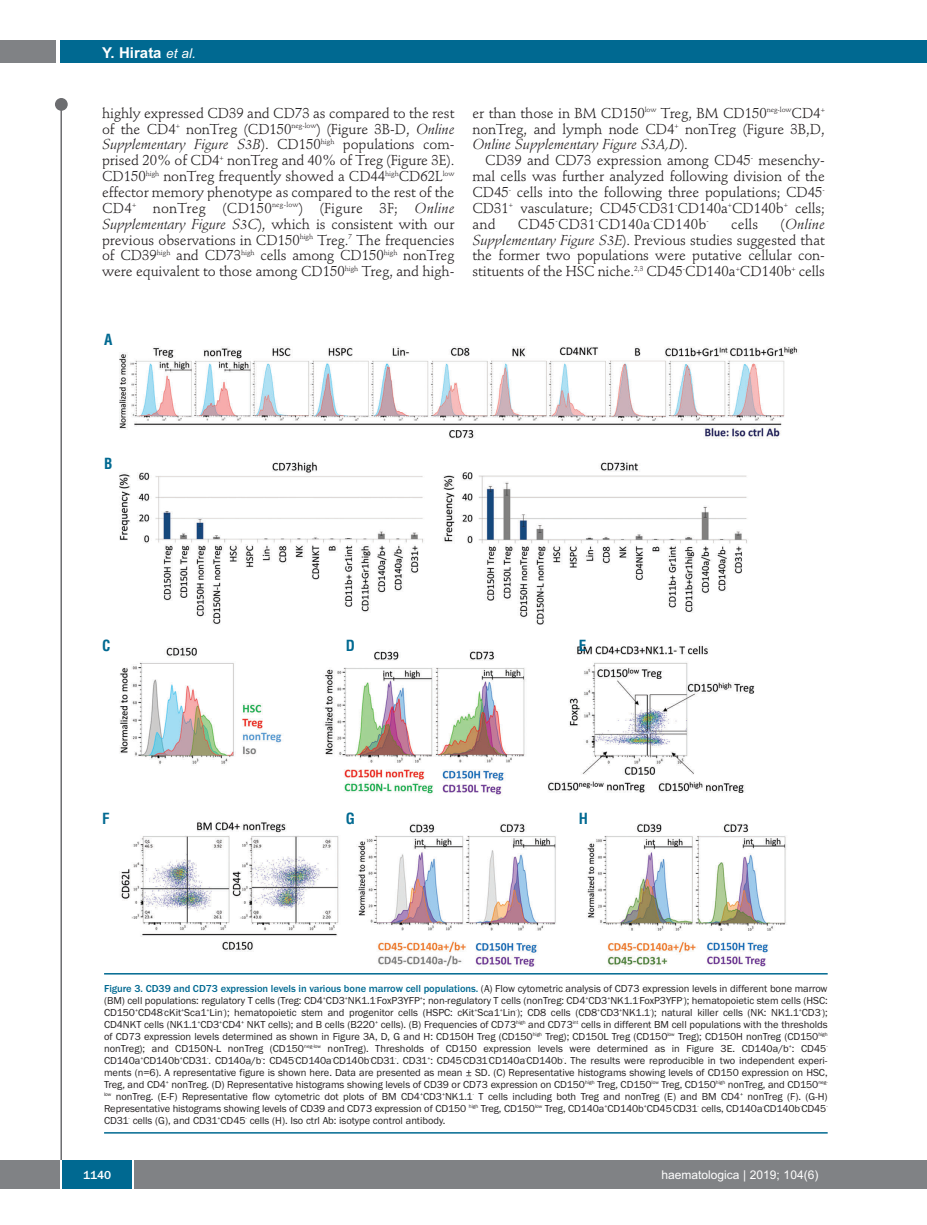
<style>
.page{position:relative;width:927px;height:1225px;background:#fff}
.page>*{position:absolute;margin:0;border:0;box-sizing:border-box;transform-origin:0 0}
.t1{font:700 15px "Arial";color:#fff}
.t2{font:700 condensed 15px "Helvetica";color:#006991}
.t3{font:14.25px/15.9px "Stempel Schneidler";letter-spacing:-.005em;color:#231f20;text-align:justify}
.t4{font:14.25px "Stempel Schneidler";letter-spacing:.015em;color:#231f20}
.t5{font:12px "Arial";color:#fff}
.t6{font:500 12px "Franklin Gothic";color:#fff}
.t7{font:10.5px/12px "Franklin Gothic";letter-spacing:-.005em;color:#231f20;text-align:justify}
.s1{font-weight:400;font-style:italic;font-size:13.5px}
.s2{font-style:italic}
.s3{font-weight:500;color:#006991}
</style>
<div class="page">
<div style="left:911px;top:40px;width:16px;height:22px;background:#006991"></div>
<div style="left:910px;top:1160px;width:17px;height:28px;background:#808285"></div>
<div style="left:55px;top:98px;width:13px;height:13px;background:#6c6d70;border-radius:50%"></div>
<hr style="left:60px;top:101px;width:2px;height:1061px;background:#6c6d70">
<div style="left:60px;top:40px;width:852px;height:22px;background:#006991"></div>
<div style="left:0;top:40px;width:56px;height:22px;background:#808285"></div>
<div style="left:0;top:1160px;width:911px;height:28px;background:#808285"></div>
<div style="left:62px;top:1160px;width:71px;height:28px;background:#006991"></div>
<hr style="left:60px;top:1160px;width:2px;height:28px;background:#fff">
<svg style="left:133px;top:1160px;width:1px;height:28px"></svg>
<img style="left:119px;top:346px;width:679px;height:621px">
<hr style="left:104px;top:973px;width:724px;height:1px;background:#006991">
<hr style="left:104px;top:1132px;width:724px;height:1px;background:#006991">
<h1 class="t1" style="left:102px;top:44px;width:95px">Y. Hirata <span class="s1">et al.</span></h1>
<p class="t3" style="left:102px;top:106px;width:354px">highly expressed CD39 and CD73 as compared to the rest of the CD4<sup>+</sup> nonTreg (CD150<sup>neg-low</sup>) (Figure 3B-D, <span class="s2">Online Supplementary Figure S3B</span>). CD150<sup>high</sup> populations com&shy;prised 20% of CD4<sup>+</sup> nonTreg and 40% of Treg (Figure 3E).<br>CD150<sup>high</sup> nonTreg frequently showed a CD44<sup>high</sup>CD62L<sup>low </sup>effector memory phenotype as compared to the rest of the CD4<sup>+</sup> nonTreg (CD150<sup>neg-low</sup>) (Figure 3F; <span class="s2">Online Supplementary Figure S3C</span>), which is consistent with our previous observations in CD150<sup>high</sup> Treg.<sup>7</sup> The frequencies of CD39<sup>high</sup> and CD73<sup>high</sup> cells among CD150<sup>high</sup> nonTreg were equivalent to those among CD150<sup>high</sup> Treg, and high-</p>
<h2 class="t3" style="left:472px;top:106px;width:354px">er than those in BM CD150<sup>low</sup> Treg, BM CD150<sup>neg-low</sup>CD4<sup>+ </sup>nonTreg, and lymph node CD4<sup>+</sup> nonTreg (Figure 3B,D, <span class="s2">Online Supplementary Figure S3A,D</span>).</h2>
<h2 class="t3" style="left:472px;top:154px;width:354px;text-indent:13px">CD39 and CD73 expression among CD45<sup>-</sup> mesenchy&shy;mal cells was further analyzed following division of the CD45<sup>-</sup> cells into the following three populations; CD45<sup>- </sup>CD31<sup>+</sup> vasculature; CD45<sup>-</sup>CD31<sup>-</sup>CD140a<sup>+</sup>CD140b<sup>+</sup> cells; and</h2>
<h2 class="t3" style="left:472px;top:217px;width:354px;text-indent:308px">(<span class="s2">Online Supplementary Figure S3E</span>). Previous studies suggested that the former two populations were putative cellular con&shy;stituents of the HSC niche.<sup>2,3</sup> CD45<sup>-</sup>CD140a<sup>+</sup>CD140b<sup>+</sup> cells</h2>
<h2 class="t4" style="left:518px;top:218px;width:192px">CD45<sup>-</sup>CD31<sup>-</sup>CD140a<sup>-</sup>CD140b<sup>-</sup></h2>
<h2 class="t3" style="left:731px;top:217px;width:29px">cells</h2>
<h1 class="t2" style="left:104px;top:331px;width:10px">A</h1>
<h1 class="t2" style="left:104px;top:455px;width:10px">B</h1>
<h1 class="t2" style="left:102px;top:637px;width:10px">C</h1>
<h1 class="t2" style="left:102px;top:810px;width:9px">F</h1>
<h1 class="t2" style="left:346px;top:637px;width:11px">D</h1>
<h1 class="t2" style="left:346px;top:810px;width:11px">G</h1>
<h1 class="t2" style="left:579px;top:637px;width:9px">E</h1>
<h1 class="t2" style="left:579px;top:810px;width:11px">H</h1>
<p class="t7" style="left:104px;top:982px;width:725px"><span class="s3">Figure 3. CD39 and CD73 expression levels in various bone marrow cell populations.</span> (A) Flow cytometric analysis of CD73 expression levels in different bone marrow (BM) cell populations: regulatory T cells (Treg: CD4<sup>+</sup>CD3<sup>+</sup>NK1.1<sup>-</sup>FoxP3YFP<sup>+</sup>; non-regulatory T cells (nonTreg: CD4<sup>+</sup>CD3<sup>+</sup>NK1.1<sup>-</sup>FoxP3YFP<sup>-</sup>); hematopoietic stem cells (HSC:<br>CD150<sup>+</sup>CD48<sup>-</sup>cKit<sup>+</sup>Sca1<sup>+</sup>Lin<sup>-</sup>); hematopoietic stem and progenitor cells (HSPC: cKit<sup>+</sup>Sca1<sup>+</sup>Lin<sup>-</sup>); CD8 cells (CD8<sup>+</sup>CD3<sup>+</sup>NK1.1<sup>-</sup>); natural killer cells (NK: NK1.1<sup>+</sup>CD3<sup>-</sup>); CD4NKT cells (NK1.1<sup>+</sup>CD3<sup>+</sup>CD4<sup>+</sup> NKT cells); and B cells (B220<sup>+</sup> cells). (B) Frequencies of CD73<sup>high</sup> and CD73<sup>int</sup> cells in different BM cell populations with the thresholds of CD73 expression levels determined as shown in Figure 3A, D, G and H: CD150H Treg (CD150<sup>high</sup> Treg); CD150L Treg (CD150<sup>low</sup> Treg); CD150H nonTreg (CD150<sup>high </sup>nonTreg); and CD150N-L nonTreg (CD150<sup>neg-low</sup> nonTreg). Thresholds of CD150 expression levels were determined as in Figure 3E. CD140a/b<sup>+</sup>: CD45<sup>- </sup>CD140a<sup>+</sup>CD140b<sup>+</sup>CD31<sup>-</sup>. CD140a/b<sup>-</sup>: CD45<sup>-</sup>CD140a<sup>-</sup>CD140b<sup>-</sup>CD31<sup>-</sup>. CD31<sup>+</sup>: CD45<sup>-</sup>CD31<sup>-</sup>CD140a<sup>-</sup>CD140b<sup>-</sup>. The results were reproducible in two independent experi&shy;ments (n=6). A representative figure is shown here. Data are presented as mean ± SD. (C) Representative histograms showing levels of CD150 expression on HSC, Treg, and CD4<sup>+</sup> nonTreg. (D) Representative histograms showing levels of CD39 or CD73 expression on CD150<sup>high</sup> Treg, CD150<sup>low</sup> Treg, CD150<sup>high</sup> nonTreg, and CD150<sup>neg&shy;low</sup> nonTreg. (E-F) Representative flow cytometric dot plots of BM CD4<sup>+</sup>CD3<sup>+</sup>NK1.1<sup>-</sup> T cells including both Treg and nonTreg (E) and BM CD4<sup>+</sup> nonTreg (F). (G-H)<br>Representative histograms showing levels of CD39 and CD73 expression of CD150 <sup>high</sup> Treg, CD150<sup>low</sup> Treg, CD140a<sup>+</sup>CD140b<sup>+</sup>CD45<sup>-</sup>CD31<sup>-</sup> cells, CD140a<sup>-</sup>CD140b<sup>-</sup>CD45<sup>- </sup>CD31<sup>-</sup> cells (G), and CD31<sup>+</sup>CD45<sup>-</sup> cells (H). Iso ctrl Ab: isotype control antibody.</p>
<p class="t6" style="left:83px;top:1167px;width:30px">1140</p>
<p class="t5" style="left:661px;top:1167px;width:158px">haematologica | 2019; 104(6)</p>
</div>
